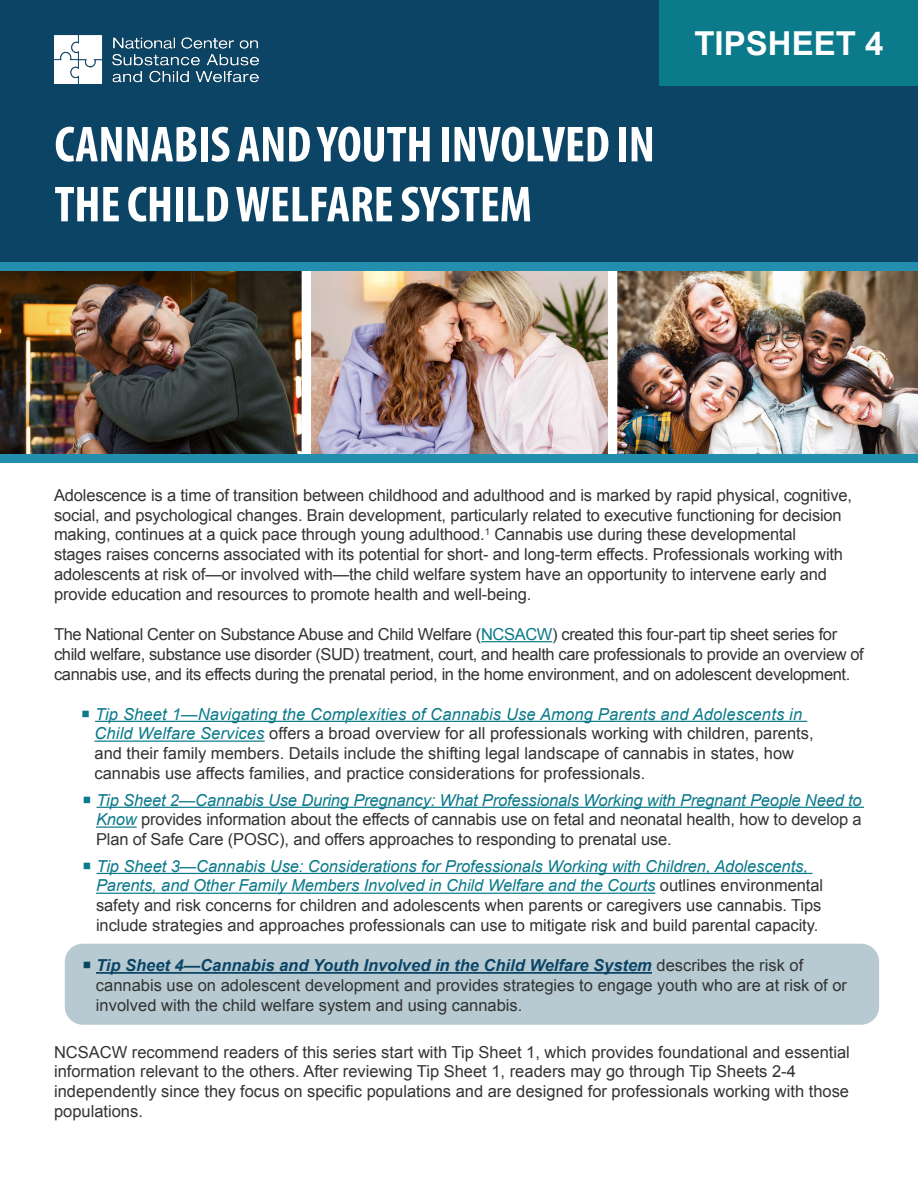
<style>
.page{position:relative;width:918px;height:1188px;background:#fff}
.page>*{position:absolute;margin:0;border:0;box-sizing:border-box;transform-origin:0 0}
.t1{font:700 condensed 51px/60px "Myriad Pro";letter-spacing:-.005em;color:#fff}
.t2{font:700 33px "Arial";color:#fff}
.t3{font:16.5px/19.8px "Arial";letter-spacing:-.01em;color:#323332}
.t4{font:italic 16.5px "Arial";letter-spacing:-.005em;color:#0b7a8a}
.s1{color:#0b7a8a}
.s2{font-style:italic;color:#0b7a8a}
.s3{color:#0b4465}
.s4{font-weight:700;font-style:italic;color:#0b4465}
</style>
<div class="page">
<hr style="left:481px;top:641px;width:71px;height:1px;background:#0b7a8a">
<hr style="left:95px;top:721px;width:712px;height:1px;background:#0b7a8a">
<hr style="left:94px;top:741px;width:171px;height:1px;background:#0b7a8a">
<hr style="left:97px;top:807px;width:767px;height:1px;background:#0b7a8a">
<hr style="left:96px;top:826px;width:41px;height:2px;background:#0b7a8a">
<hr style="left:97px;top:873px;width:715px;height:1px;background:#0b7a8a">
<hr style="left:96px;top:893px;width:559px;height:1px;background:#0b7a8a">
<img style="left:0;top:271px;width:918px;height:184px">
<div style="left:0;top:0;width:918px;height:271px;background:#0b4465"></div>
<img style="left:54px;top:36px;width:205px;height:47px">
<div style="left:660px;top:0;width:258px;height:86px;background:#0b7a8a"></div>
<div style="left:608px;top:267px;width:9px;height:196px;background:#fff"></div>
<div style="left:302px;top:267px;width:9px;height:196px;background:#fff"></div>
<div style="left:0;top:262px;width:918px;height:9px;background:#238ead"></div>
<div style="left:0;top:455px;width:918px;height:8px;background:#238ead"></div>
<div style="left:65px;top:944px;width:814px;height:81px;background:#b7cad2;border-radius:18px"></div>
<hr style="left:96px;top:972px;width:556px;height:2px;background:#0b4465">
<h1 class="t1" style="left:55px;top:113px;width:602px">CANNABIS AND YOUTH INVOLVED IN<br>THE CHILD WELFARE SYSTEM</h1>
<h2 class="t2" style="left:695px;top:21px;width:190px">TIPSHEET 4</h2>
<p class="t3" style="left:54px;top:485px;width:800px">Adolescence is a time of transition between childhood and adulthood and is marked by rapid physical, cognitive, social, and psychological changes. Brain development, particularly related to executive functioning for decision making, continues at a quick pace through young adulthood.<sup>1</sup> Cannabis use during these developmental<br>stages raises concerns associated with its potential for short- and long-term effects. Professionals working with adolescents at risk of—or involved with—the child welfare system have an opportunity to intervene early and provide education and resources to promote health and well-being.</p>
<p class="t3" style="left:54px;top:624px;width:811px">The National Center on Substance Abuse and Child Welfare (<span class="s1">NCSACW</span>) created this four-part tip sheet series for child welfare, substance use disorder (SUD) treatment, court, and health care professionals to provide an overview of cannabis use, and its effects during the prenatal period, in the home environment, and on adolescent development.</p>
<p class="t3" style="left:94px;top:704px;width:721px;text-indent:-13px"><span class="s1">○</span> <span class="s2">Tip Sheet 1—Navigating the Complexities of Cannabis Use Among Parents and Adolescents in Child Welfare Services</span> offers a broad overview for all professionals working with children, parents, and their family members. Details include the shifting legal landscape of cannabis in states, how cannabis use affects families, and practice considerations for professionals.</p>
<p class="t3" style="left:96px;top:790px;width:767px;text-align:justify;text-indent:-13px"><span class="s1">○</span> <span class="s2">Tip Sheet 2—Cannabis Use During Pregnancy: What Professionals Working with Pregnant People Need to Know</span> provides information about the effects of cannabis use on fetal and neonatal health, how to develop a Plan of Safe Care (POSC), and offers approaches to responding to prenatal use.</p>
<p class="t3" style="left:96px;top:876px;width:729px;text-align:justify"><span class="s2">Parents, and Other Family Members Involved in Child Welfare and the Courts</span> outlines environmental safety and risk concerns for children and adolescents when parents or caregivers use cannabis. Tips include strategies and approaches professionals can use to mitigate risk and build parental capacity.</p>
<p class="t3" style="left:96px;top:956px;width:753px;text-indent:-13px"><span class="s3">○</span> <span class="s4">Tip Sheet 4—Cannabis and Youth Involved in the Child Welfare System</span> describes the risk of cannabis use on adolescent development and provides strategies to engage youth who are at risk of or involved with the child welfare system and using cannabis.</p>
<p class="t3" style="left:54px;top:1042px;width:797px">NCSACW recommend readers of this series start with Tip Sheet 1, which provides foundational and essential information relevant to the others. After reviewing Tip Sheet 1, readers may go through Tip Sheets 2-4 independently since they focus on specific populations and are designed for professionals working with those populations.</p>
<p class="t4" style="left:83px;top:855px;width:727px">○ Tip Sheet 3—Cannabis Use: Considerations for Professionals Working with Children, Adolescents,</p>
</div>
